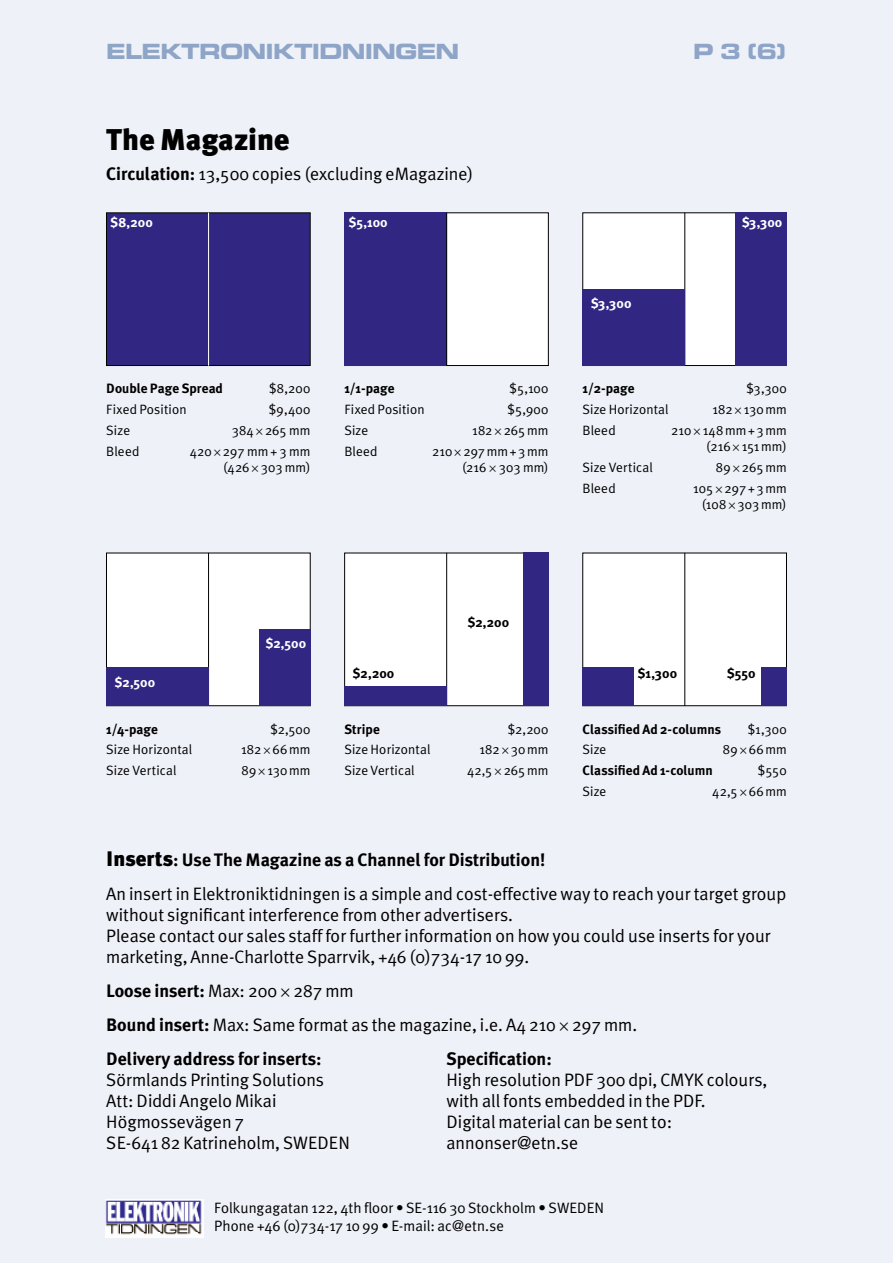
<style>
.page{position:relative;width:893px;height:1263px;background:#eff1f8}
.page>*{position:absolute;margin:0;border:0;box-sizing:border-box;transform-origin:0 0}
.t1{font:900 30px "Meta Plus";color:#000}
.t2{font:21px "Eurostile Bold Extended Two";letter-spacing:-.04em;color:#8ea5c8}
.t3{font:18px/21px "Meta Plus Normal";color:#000}
.t4{font:700 18px "Meta Plus";color:#000}
.t5{font:15px/18px "Meta Plus Normal";letter-spacing:.005em;color:#000}
.t6{font:13.5px/16.5px "Meta Plus Normal";letter-spacing:.01em;color:#000;text-align:right}
.t7{font:700 13.5px "Meta Plus";letter-spacing:.005em;color:#000}
.t8{font:700 13.5px "Meta Plus";letter-spacing:.01em;color:#fff}
.s1{font-family:"Meta Plus";font-weight:700}
.s2{font-family:"Minion Pro"}
.s3{font-weight:900;font-size:21px}
.s4{font-family:"Meta Plus Normal";font-weight:400}
.s5{font-family:"Minion Pro";font-weight:400}
</style>
<div class="page">
<div style="left:106px;top:213px;width:204px;height:152px;background:#312783"></div>
<div style="left:106px;top:213px;width:204px;height:153px;border:1px solid #000"></div>
<div style="left:583px;top:213px;width:203px;height:152px;background:#fff"></div>
<div style="left:345px;top:213px;width:203px;height:152px;background:#fff"></div>
<div style="left:344px;top:213px;width:205px;height:153px;border:1px solid #000"></div>
<hr style="left:208px;top:213px;width:1px;height:153px;background:#fff">
<hr style="left:684px;top:213px;width:1px;height:153px;background:#000">
<div style="left:344px;top:213px;width:102px;height:153px;background:#312783"></div>
<div style="left:583px;top:289px;width:102px;height:77px;background:#312783"></div>
<div style="left:736px;top:213px;width:51px;height:153px;background:#312783"></div>
<hr style="left:446px;top:213px;width:1px;height:153px;background:#000">
<div style="left:106px;top:553px;width:204px;height:153px;background:#fff"></div>
<div style="left:106px;top:553px;width:204px;height:153px;border:1px solid #000"></div>
<div style="left:345px;top:553px;width:203px;height:153px;background:#fff"></div>
<div style="left:344px;top:553px;width:205px;height:153px;border:1px solid #000"></div>
<div style="left:583px;top:553px;width:203px;height:153px;background:#fff"></div>
<div style="left:583px;top:553px;width:204px;height:153px;border:1px solid #000"></div>
<hr style="left:208px;top:553px;width:1px;height:153px;background:#000">
<hr style="left:446px;top:553px;width:1px;height:153px;background:#000">
<hr style="left:684px;top:553px;width:1px;height:153px;background:#000">
<div style="left:106px;top:668px;width:102px;height:38px;background:#312783"></div>
<div style="left:344px;top:687px;width:102px;height:19px;background:#312783"></div>
<div style="left:583px;top:668px;width:51px;height:38px;background:#312783"></div>
<div style="left:259px;top:629px;width:51px;height:77px;background:#312783"></div>
<div style="left:523px;top:553px;width:26px;height:153px;background:#312783"></div>
<div style="left:761px;top:668px;width:26px;height:38px;background:#312783"></div>
<img style="left:105px;top:1199px;width:98px;height:38px">
<p class="t2" style="left:106px;top:36px;width:355px">ELEKTRONIKTIDNINGEN</p>
<p class="t2" style="left:693px;top:36px;width:95px">P 3 (6)</p>
<h1 class="t1" style="left:106px;top:122px;width:185px">The Magazine</h1>
<p class="t3" style="left:106px;top:163px;width:369px"><span class="s1">Circulation:</span> 13,500 copies (excluding eMagazine)</p>
<p class="t8" style="left:111px;top:215px;width:44px">$8,200</p>
<p class="t8" style="left:349px;top:215px;width:40px">$5,100</p>
<p class="t7" style="left:106px;top:381px;width:118px">Double Page Spread</p>
<p class="t6" style="left:269px;top:380px;width:43px">$8,200</p>
<p class="t6" style="left:106px;top:401px;width:82px">Fixed Position</p>
<p class="t6" style="left:269px;top:401px;width:43px">$9,400</p>
<p class="t6" style="left:106px;top:422px;width:25px">Size</p>
<p class="t6" style="left:232px;top:422px;width:80px">384<span class="s2">×</span>265 mm</p>
<p class="t6" style="left:106px;top:443px;width:35px">Bleed</p>
<p class="t6" style="left:190px;top:443px;width:122px">420<span class="s2">×</span>297 mm + 3 mm (426<span class="s2">×</span>303 mm)</p>
<p class="t7" style="left:344px;top:381px;width:52px">1/1-page</p>
<p class="t6" style="left:509px;top:380px;width:41px">$5,100</p>
<p class="t6" style="left:344px;top:401px;width:82px">Fixed Position</p>
<p class="t6" style="left:508px;top:401px;width:42px">$5,900</p>
<p class="t6" style="left:344px;top:422px;width:25px">Size</p>
<p class="t6" style="left:472px;top:422px;width:78px">182<span class="s2">×</span>265mm</p>
<p class="t6" style="left:344px;top:443px;width:35px">Bleed</p>
<p class="t6" style="left:432px;top:443px;width:118px">210<span class="s2">×</span>297mm+3mm (216 <span class="s2">×</span> 303 mm)</p>
<p class="t8" style="left:591px;top:296px;width:42px">$3,300</p>
<p class="t8" style="left:742px;top:215px;width:42px">$3,300</p>
<p class="t7" style="left:583px;top:381px;width:54px">1/2-page</p>
<p class="t6" style="left:746px;top:380px;width:42px">$3,300</p>
<p class="t6" style="left:583px;top:401px;width:87px">Size Horizontal</p>
<p class="t6" style="left:712px;top:401px;width:76px">182<span class="s2">×</span>130mm</p>
<p class="t6" style="left:583px;top:422px;width:35px">Bleed</p>
<p class="t6" style="left:671px;top:422px;width:117px">210<span class="s2">×</span>148mm+3mm (216<span class="s2">×</span>151mm)</p>
<p class="t6" style="left:583px;top:459px;width:72px">Size Vertical</p>
<p class="t6" style="left:716px;top:459px;width:72px">89<span class="s2">×</span>265mm</p>
<p class="t6" style="left:583px;top:480px;width:35px">Bleed</p>
<p class="t6" style="left:693px;top:480px;width:95px">105<span class="s2">×</span>297+3mm (108<span class="s2">×</span>303mm)</p>
<p class="t8" style="left:266px;top:636px;width:42px">$2,500</p>
<p class="t7" style="left:468px;top:615px;width:43px">$2,200</p>
<p class="t8" style="left:115px;top:674px;width:42px">$2,500</p>
<p class="t7" style="left:106px;top:721px;width:53px">1/4-page</p>
<p class="t6" style="left:270px;top:720px;width:42px">$2,500</p>
<p class="t6" style="left:106px;top:741px;width:87px">Size Horizontal</p>
<p class="t6" style="left:241px;top:741px;width:71px">182<span class="s2">×</span>66mm</p>
<p class="t6" style="left:106px;top:762px;width:72px">Size Vertical</p>
<p class="t6" style="left:242px;top:762px;width:70px">89<span class="s2">×</span>130mm</p>
<p class="t7" style="left:353px;top:666px;width:43px">$2,200</p>
<p class="t7" style="left:638px;top:666px;width:41px">$1,300</p>
<p class="t7" style="left:727px;top:666px;width:30px">$550</p>
<p class="t7" style="left:344px;top:721px;width:37px">Stripe</p>
<p class="t6" style="left:508px;top:720px;width:42px">$2,200</p>
<p class="t6" style="left:344px;top:741px;width:87px">Size Horizontal</p>
<p class="t6" style="left:479px;top:741px;width:71px">182<span class="s2">×</span>30mm</p>
<p class="t6" style="left:344px;top:762px;width:72px">Size Vertical</p>
<p class="t6" style="left:467px;top:762px;width:83px">42,5<span class="s2">×</span>265mm</p>
<p class="t7" style="left:582px;top:721px;width:140px">Classified Ad 2-columns</p>
<p class="t6" style="left:748px;top:720px;width:40px">$1,300</p>
<p class="t6" style="left:582px;top:741px;width:25px">Size</p>
<p class="t6" style="left:723px;top:741px;width:65px">89<span class="s2">×</span>66mm</p>
<p class="t7" style="left:582px;top:763px;width:132px">Classified Ad 1-column</p>
<p class="t6" style="left:758px;top:762px;width:30px">$550</p>
<p class="t6" style="left:582px;top:783px;width:25px">Size</p>
<p class="t6" style="left:712px;top:783px;width:76px">42,5<span class="s2">×</span>66mm</p>
<p class="t4" style="left:106px;top:850px;width:441px"><span class="s3">I nserts</span>: Use The Magazine as a Channel for Distribution!</p>
<p class="t3" style="left:106px;top:883px;width:681px">An insert in Elektroniktidningen is a simple and cost-effective way to reach your target group without significant interference from other advertisers.<br>Please contact our sales staff for further information on how you could use inserts for your marketing, Anne-Charlotte Sparrvik, +46 (0)734-17 10 99.</p>
<p class="t4" style="left:106px;top:980px;width:249px">Loose insert: <span class="s4">Max: 200</span> <span class="s5">×</span> <span class="s4">287 mm</span></p>
<p class="t3" style="left:106px;top:1014px;width:532px"><span class="s1">Bound insert:</span> Max: Same format as the magazine, i.e. A4 210 <span class="s2">×</span> 297 mm.</p>
<p class="t4" style="left:106px;top:1048px;width:217px">Delivery address for inserts:</p>
<p class="t4" style="left:446px;top:1048px;width:107px">Specification:</p>
<p class="t3" style="left:106px;top:1068px;width:219px">Sörmlands Printing Solutions</p>
<p class="t3" style="left:446px;top:1068px;width:322px">High resolution PDF 300 dpi, CMYK colours,</p>
<p class="t3" style="left:106px;top:1089px;width:172px">Att: Diddi Angelo Mikai</p>
<p class="t3" style="left:446px;top:1089px;width:261px">with all fonts embedded in the PDF.</p>
<p class="t3" style="left:106px;top:1110px;width:139px">Högmossevägen 7</p>
<p class="t3" style="left:446px;top:1110px;width:227px">Digital material can be sent to:</p>
<p class="t3" style="left:106px;top:1131px;width:245px">SE-641 82 Katrineholm, SWEDEN</p>
<p class="t3" style="left:446px;top:1131px;width:133px">annonser@etn.se</p>
<p class="t5" style="left:214px;top:1199px;width:391px">Folkungagatan 122, 4th floor • SE-116 30 Stockholm • SWEDEN<br>Phone +46 (0)734-17 10 99 • E-mail: ac@etn.se</p>
</div>
